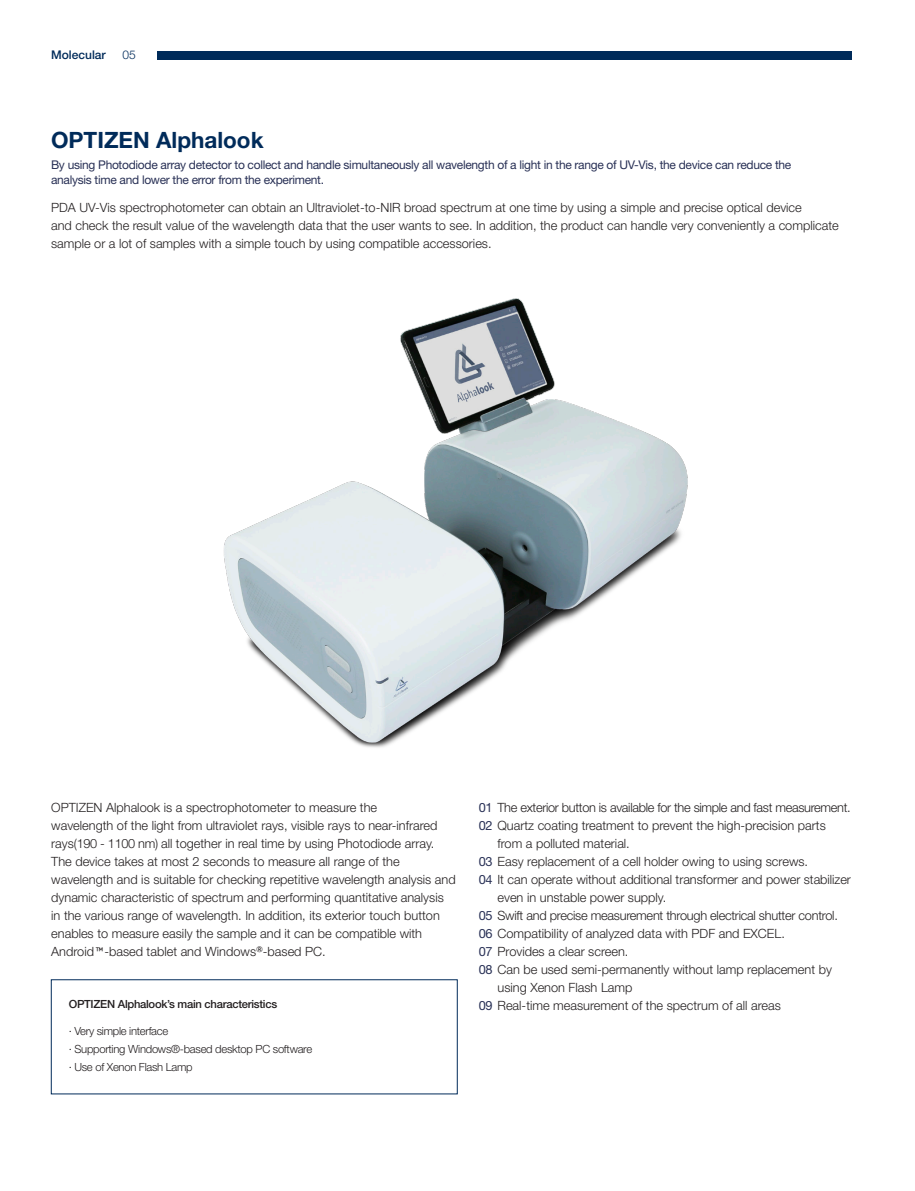
<style>
.page{position:relative;width:915px;height:1191px;background:#fff}
.page>*{position:absolute;margin:0;border:0;box-sizing:border-box;transform-origin:0 0}
.t1{font:700 22.5px "Helvetica Neue LT Std";color:#002b5a}
.t2{font:300 12.75px/18px "Helvetica Neue LT Std";color:#231f20}
.t3{font:300 12.75px "Helvetica Neue LT Std";letter-spacing:-.025em;color:#231f20}
.t4{font:300 12.75px "Helvetica Neue LT Std";letter-spacing:-.02em;color:#231f20}
.t5{font:12px "Helvetica Neue LT Std";letter-spacing:-.025em;color:#293156}
.t6{font:500 12px "Helvetica Neue LT Std";color:#002b5a}
.t7{font:300 12px "Helvetica Neue LT Std";color:#002b5a}
.t8{font:300 11.25px "Helvetica Neue LT Std";letter-spacing:-.025em;color:#231f20}
.t9{font:500 11.25px "Helvetica Neue LT Std";letter-spacing:-.025em;color:#231f20}
.s1{font-family:"Yoon Gothic Std 750";font-weight:400;font-size:11.25px}
.s2{font-weight:400;color:#293156}
</style>
<div class="page">
<img style="left:223px;top:298px;width:465px;height:450px">
<div style="left:157px;top:51px;width:693px;height:9px;background:#002b5a"></div>
<p class="t6" style="left:51px;top:48px;width:56px">Molecular</p>
<p class="t7" style="left:122px;top:48px;width:15px">05</p>
<p class="t1" style="left:51px;top:126px;width:214px">OPTIZEN Alphalook</p>
<p class="t5" style="left:51px;top:157px;width:741px">By using Photodiode array detector to collect and handle simultaneously all wavelength of a light in the range of UV-Vis, the device can reduce the</p>
<p class="t5" style="left:51px;top:172px;width:274px">analysis time and lower the error from the experiment.</p>
<p class="t2" style="left:51px;top:199px;width:752px">PDA UV-Vis spectrophotometer can obtain an Ultraviolet-to-NIR broad spectrum at one time by using a simple and precise optical device</p>
<p class="t2" style="left:51px;top:217px;width:788px">and check the result value of the wavelength data that the user wants to see. In addition, the product can handle very conveniently a complicate</p>
<p class="t2" style="left:51px;top:235px;width:442px">sample or a lot of samples with a simple touch by using compatible accessories.</p>
<p class="t2" style="left:51px;top:798px;width:327px">OPTIZEN Alphalook is a spectrophotometer to measure the</p>
<p class="t2" style="left:51px;top:816px;width:387px">wavelength of the light from ultraviolet rays, visible rays to near-infrared</p>
<p class="t2" style="left:51px;top:834px;width:384px">rays(190 - 1100 nm) all together in real time by using Photodiode array.</p>
<p class="t2" style="left:51px;top:852px;width:350px">The device takes at most 2 seconds to measure all range of the</p>
<p class="t2" style="left:51px;top:870px;width:406px">wavelength and is suitable for checking repetitive wavelength analysis and</p>
<p class="t2" style="left:51px;top:888px;width:394px">dynamic characteristic of spectrum and performing quantitative analysis</p>
<p class="t2" style="left:51px;top:906px;width:390px">in the various range of wavelength. In addition, its exterior touch button</p>
<p class="t2" style="left:51px;top:924px;width:372px">enables to measure easily the sample and it can be compatible with</p>
<p class="t2" style="left:51px;top:942px;width:276px">Android<span class="s1">™</span>-based tablet and Windows<sup>®</sup>-based PC.</p>
<p class="t9" style="left:69px;top:997px;width:210px">OPTIZEN Alphalook’s main characteristics</p>
<p class="t8" style="left:69px;top:1023px;width:101px">· Very simple interface</p>
<p class="t8" style="left:69px;top:1041px;width:245px">· Supporting Windows®-based desktop PC software</p>
<p class="t8" style="left:69px;top:1059px;width:125px">· Use of Xenon Flash Lamp</p>
<p class="t3" style="left:478px;top:799px;width:373px"><span class="s2">01</span> The exterior button is available for the simple and fast measurement.</p>
<p class="t2" style="left:497px;top:816px;width:330px;text-indent:-19px"><span class="s2">02</span> Quartz coating treatment to prevent the high-precision parts from a polluted material.</p>
<p class="t2" style="left:478px;top:852px;width:331px"><span class="s2">03</span> Easy replacement of a cell holder owing to using screws.</p>
<p class="t2" style="left:497px;top:870px;width:355px;text-indent:-19px"><span class="s2">04</span> It can operate without additional transformer and power stabilizer even in unstable power supply.</p>
<p class="t4" style="left:478px;top:907px;width:360px"><span class="s2">05</span> Swift and precise measurement through electrical shutter control.</p>
<p class="t2" style="left:478px;top:924px;width:307px"><span class="s2">06</span> Compatibility of analyzed data with PDF and EXCEL.</p>
<p class="t2" style="left:478px;top:942px;width:151px"><span class="s2">07</span> Provides a clear screen.</p>
<p class="t2" style="left:497px;top:960px;width:336px;text-indent:-19px"><span class="s2">08</span> Can be used semi-permanently without lamp replacement by using Xenon Flash Lamp</p>
<p class="t2" style="left:478px;top:996px;width:303px"><span class="s2">09</span> Real-time measurement of the spectrum of all areas</p>
</div>
